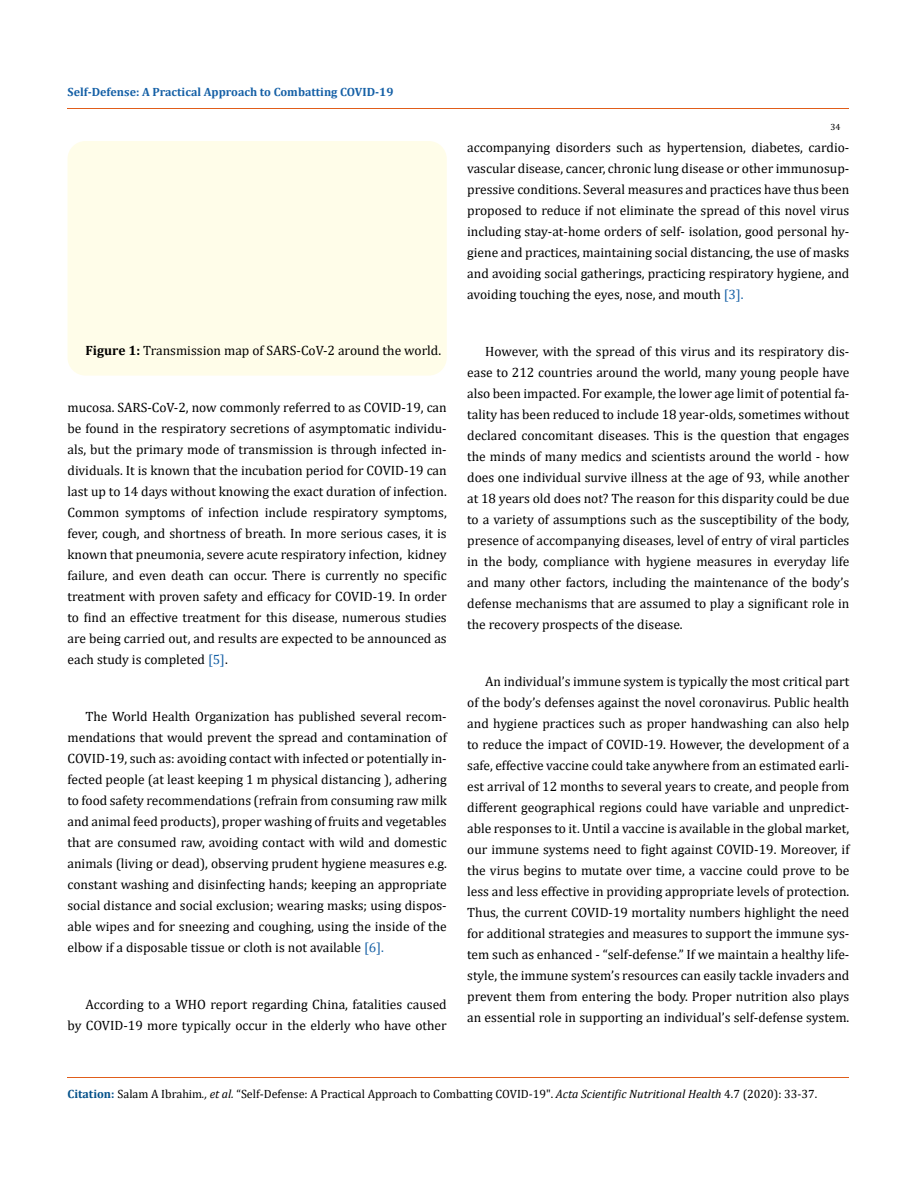
<style>
.page{position:relative;width:917px;height:1188px;background:#fff}
.page>*{position:absolute;margin:0;border:0;box-sizing:border-box;transform-origin:0 0}
.t1{font:13.5px/21px "Cambria";color:#000;text-align:justify}
.t2{font:12px "Cambria";color:#000}
.t3{font:700 12px "Cambria";color:#1560a6}
.t4{font:9px "Cambria";color:#000}
.s1{font-weight:700}
.s2{color:#1560a6}
.s3{font-weight:700;color:#035089}
.s4{font-style:italic}
</style>
<div class="page">
<hr style="left:67px;top:109px;width:782px;height:1px;background:#e05d1a">
<div style="left:67px;top:141px;width:380px;height:235px;background:#fffde9;border-radius:18px"></div>
<hr style="left:67px;top:1077px;width:782px;height:1px;background:#e05d1a">
<p class="t3" style="left:67px;top:83px;width:327px">Self-Defense: A Practical Approach to Combatting COVID-19</p>
<p class="t1" style="left:85px;top:340px;width:357px"><span class="s1">Figure 1:</span> Transmission map of SARS-CoV-2 around the world.</p>
<p class="t1" style="left:67px;top:397px;width:381px">mucosa. SARS-CoV-2, now commonly referred to as COVID-19, can be found in the respiratory secretions of asymptomatic individu&shy;als, but the primary mode of transmission is through infected in&shy;dividuals. It is known that the incubation period for COVID-19 can last up to 14 days without knowing the exact duration of infection.<br>Common symptoms of infection include respiratory symptoms, fever, cough, and shortness of breath. In more serious cases, it is known that pneumonia, severe acute respiratory infection, kidney failure, and even death can occur. There is currently no specific treatment with proven safety and efficacy for COVID-19. In order to find an effective treatment for this disease, numerous studies are being carried out, and results are expected to be announced as each study is completed <span class="s2">[5]</span>.</p>
<p class="t1" style="left:67px;top:706px;width:381px;text-indent:18px">The World Health Organization has published several recom&shy;mendations that would prevent the spread and contamination of COVID-19, such as: avoiding contact with infected or potentially in&shy;fected people (at least keeping 1 m physical distancing ), adhering to food safety recommendations (refrain from consuming raw milk and animal feed products), proper washing of fruits and vegetables that are consumed raw, avoiding contact with wild and domestic animals (living or dead), observing prudent hygiene measures e.g. constant washing and disinfecting hands; keeping an appropriate social distance and social exclusion; wearing masks; using dispos&shy;able wipes and for sneezing and coughing, using the inside of the elbow if a disposable tissue or cloth is not available <span class="s2">[6].</span></p>
<p class="t1" style="left:67px;top:994px;width:381px;text-align:right">According to a WHO report regarding China, fatalities caused<br>by COVID-19 more typically occur in the elderly who have other</p>
<p class="t4" style="left:830px;top:122px;width:11px">34</p>
<p class="t1" style="left:467px;top:136px;width:384px">accompanying disorders such as hypertension, diabetes, cardio&shy;vascular disease, cancer, chronic lung disease or other immunosup&shy;pressive conditions. Several measures and practices have thus been proposed to reduce if not eliminate the spread of this novel virus including stay-at-home orders of self- isolation, good personal hy&shy;giene and practices, maintaining social distancing, the use of masks and avoiding social gatherings, practicing respiratory hygiene, and avoiding touching the eyes, nose, and mouth <span class="s2">[3].</span></p>
<p class="t1" style="left:467px;top:341px;width:384px;text-indent:18px">However, with the spread of this virus and its respiratory dis&shy;ease to 212 countries around the world, many young people have also been impacted. For example, the lower age limit of potential fa&shy;tality has been reduced to include 18 year-olds, sometimes without declared concomitant diseases. This is the question that engages the minds of many medics and scientists around the world - how does one individual survive illness at the age of 93, while another at 18 years old does not? The reason for this disparity could be due to a variety of assumptions such as the susceptibility of the body, presence of accompanying diseases, level of entry of viral particles in the body, compliance with hygiene measures in everyday life and many other factors, including the maintenance of the body’s defense mechanisms that are assumed to play a significant role in the recovery prospects of the disease.</p>
<p class="t1" style="left:467px;top:671px;width:384px;text-indent:18px">An individual’s immune system is typically the most critical part of the body’s defenses against the novel coronavirus. Public health and hygiene practices such as proper handwashing can also help to reduce the impact of COVID-19. However, the development of a safe, effective vaccine could take anywhere from an estimated earli&shy;est arrival of 12 months to several years to create, and people from different geographical regions could have variable and unpredict&shy;able responses to it. Until a vaccine is available in the global market, our immune systems need to fight against COVID-19. Moreover, if the virus begins to mutate over time, a vaccine could prove to be less and less effective in providing appropriate levels of protection.<br>Thus, the current COVID-19 mortality numbers highlight the need for additional strategies and measures to support the immune sys&shy;tem such as enhanced - “self-defense.” If we maintain a healthy life&shy;style, the immune system’s resources can easily tackle invaders and prevent them from entering the body. Proper nutrition also plays an essential role in supporting an individual’s self-defense system.</p>
<p class="t2" style="left:67px;top:1087px;width:751px"><span class="s3">Citation:</span> Salam A Ibrahim<span class="s4">., et al.</span> “Self-Defense: A Practical Approach to Combatting COVID-19". <span class="s4">Acta Scientific Nutritional Health</span> 4.7 (2020): 33-37.</p>
</div>
